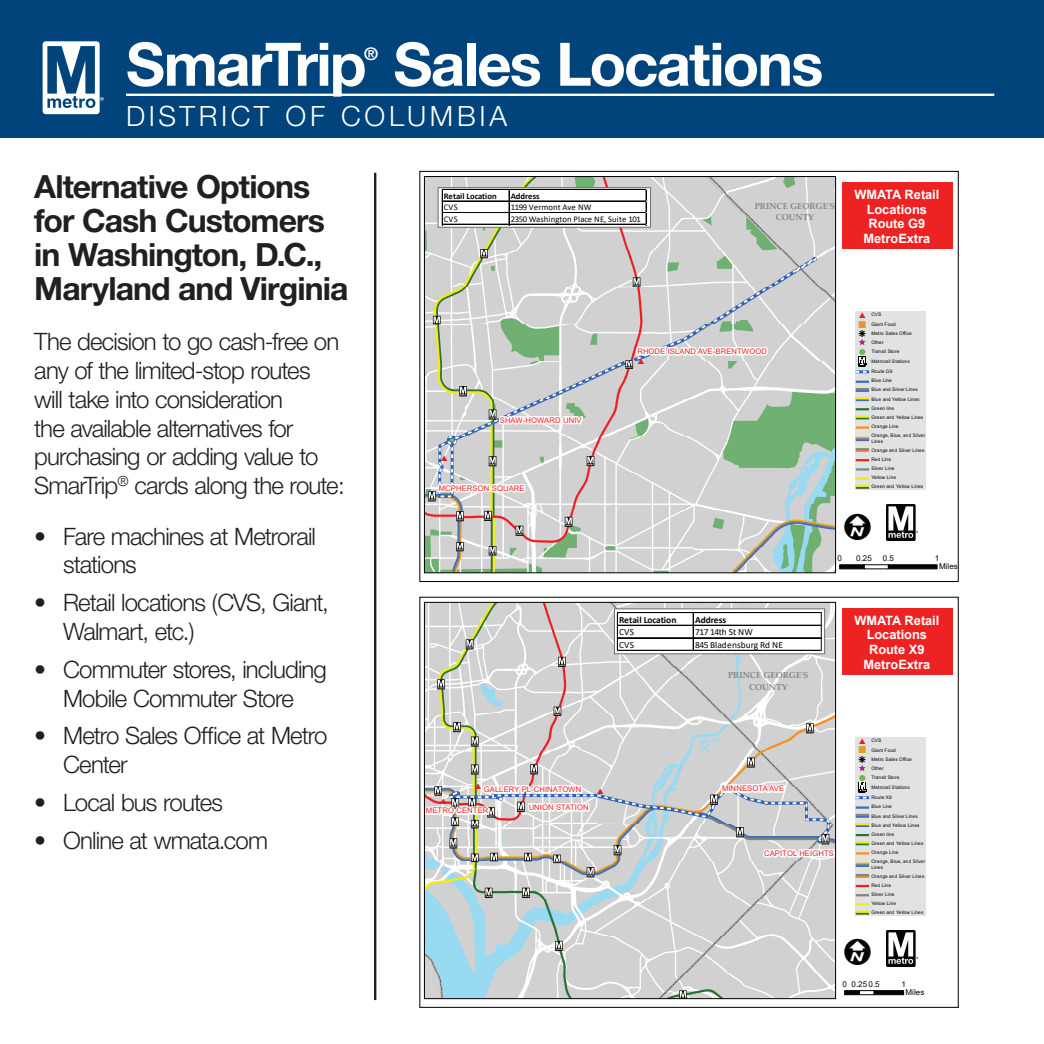
<style>
.page{position:relative;width:1044px;height:1044px;background:#fff}
.page>*{position:absolute;margin:0;border:0;box-sizing:border-box;transform-origin:0 0}
.t1{font:700 60px "Helvetica Neue";letter-spacing:-.03em;color:#fff}
.t2{font:34.16px "ESRI North";color:#040503}
.t3{font:700 32px/34px "Helvetica Neue";letter-spacing:-.03em;color:#231f20}
.t4{font:300 28px "Helvetica Neue";letter-spacing:.13em;color:#fff}
.t5{font:300 24px/28.8px "Helvetica Neue";letter-spacing:-.035em;color:#231f20}
.t6{font:700 17.48px "Helvetica Neue";color:#fff}
.t7{font:700 12.8px/14.8px "Arial";color:#fff;text-align:center}
.t8{font:11.12px "ESRI Default Marker";color:#a62285}
.t9{font:10.08px "ESRI Default Marker";color:#e61e24}
.t10{font:9.4px "Calibri";letter-spacing:-.005em;color:#040503}
.t11{font:700 9.4px "Calibri";letter-spacing:-.01em;color:#040503}
.t12{font:9.4px "Calibri";letter-spacing:-.045em;color:#040503}
.t13{font:8.68px "Calibri";letter-spacing:.005em;color:#040503}
.t14{font:700 8.68px "Calibri";letter-spacing:-.005em;color:#040503}
.t15{font:700 8.56px/11.4px "Palatino Linotype";color:#828383;text-align:center}
.t16{font:8.04px/7.9px "Arial";letter-spacing:-.005em;color:#040503}
.t17{font:7.68px "Arial";letter-spacing:.01em;color:#ee2223}
.t18{font:4.8px/9.2px "Arial";letter-spacing:.015em;color:#040503}
.s1{font-family:"ESRI Default Marker";font-size:10.08px;color:#e61e24}
.s2{font-family:"ESRI Default Marker";font-size:10.08px;color:#e69a22}
.s3{font-family:"ESRI Transportation Civic";font-size:10.08px}
.s4{font-family:"ESRI Dimensioning";font-size:10.08px;color:#6abd45}
</style>
<div class="page">
<div style="left:0;top:0;width:1044px;height:138px;background:#00447b"></div>
<svg style="left:43px;top:41px;width:61px;height:73px"></svg>
<hr style="left:126px;top:94px;width:868px;height:2px;background:#fff">
<svg style="left:423px;top:176px;width:414px;height:398px;background:#c9cdc8"></svg>
<div style="left:438px;top:187px;width:213px;height:41px;background:#fff;border:1px solid #6e6e6e"></div>
<svg style="left:839px;top:564px;width:25px;height:5px"></svg>
<svg style="left:888px;top:564px;width:49px;height:5px"></svg>
<div style="left:842px;top:182px;width:111px;height:67px;background:#ee2223"></div>
<div style="left:856px;top:312px;width:70px;height:178px;background:#e1e2e2"></div>
<svg style="left:856px;top:370px;width:13px;height:3px"></svg>
<svg style="left:856px;top:381px;width:13px;height:20px"></svg>
<svg style="left:856px;top:408px;width:13px;height:2px"></svg>
<svg style="left:856px;top:416px;width:13px;height:3px"></svg>
<svg style="left:856px;top:426px;width:13px;height:3px"></svg>
<svg style="left:856px;top:437px;width:13px;height:4px"></svg>
<svg style="left:856px;top:448px;width:13px;height:4px"></svg>
<svg style="left:856px;top:459px;width:13px;height:2px"></svg>
<svg style="left:856px;top:468px;width:13px;height:3px"></svg>
<svg style="left:856px;top:477px;width:13px;height:12px"></svg>
<img style="left:886px;top:504px;width:31px;height:37px">
<hr style="left:442px;top:189px;width:205px;height:1px;background:#040503">
<hr style="left:442px;top:201px;width:205px;height:1px;background:#040503">
<hr style="left:442px;top:212px;width:205px;height:1px;background:#040503">
<hr style="left:442px;top:213px;width:205px;height:1px;background:#040503">
<hr style="left:442px;top:224px;width:205px;height:1px;background:#040503">
<hr style="left:442px;top:190px;width:1px;height:35px;background:#040503">
<hr style="left:509px;top:190px;width:1px;height:35px;background:#040503">
<hr style="left:646px;top:190px;width:1px;height:35px;background:#040503">
<svg style="left:423px;top:601px;width:414px;height:399px;background:#cdd0d1"></svg>
<div style="left:614px;top:609px;width:211px;height:45px;background:#fff;border:1px solid #6e6e6e"></div>
<svg style="left:844px;top:990px;width:15px;height:5px"></svg>
<div style="left:859px;top:990px;width:16px;height:5px;border:1px solid #040503"></div>
<svg style="left:874px;top:990px;width:30px;height:5px"></svg>
<div style="left:842px;top:608px;width:111px;height:67px;background:#ee2223"></div>
<div style="left:856px;top:737px;width:70px;height:179px;background:#e1e2e2"></div>
<svg style="left:856px;top:796px;width:13px;height:3px"></svg>
<svg style="left:856px;top:806px;width:13px;height:21px"></svg>
<svg style="left:856px;top:834px;width:13px;height:11px"></svg>
<svg style="left:856px;top:852px;width:13px;height:3px"></svg>
<svg style="left:856px;top:863px;width:13px;height:4px"></svg>
<svg style="left:856px;top:874px;width:13px;height:4px"></svg>
<svg style="left:856px;top:885px;width:13px;height:2px"></svg>
<svg style="left:856px;top:894px;width:13px;height:2px"></svg>
<svg style="left:856px;top:903px;width:13px;height:2px"></svg>
<svg style="left:856px;top:911px;width:13px;height:4px"></svg>
<img style="left:886px;top:930px;width:31px;height:37px">
<hr style="left:617px;top:613px;width:205px;height:1px;background:#040503">
<hr style="left:617px;top:625px;width:205px;height:1px;background:#040503">
<hr style="left:617px;top:638px;width:205px;height:1px;background:#040503">
<hr style="left:617px;top:613px;width:1px;height:38px;background:#040503">
<hr style="left:693px;top:613px;width:1px;height:38px;background:#040503">
<hr style="left:617px;top:650px;width:205px;height:1px;background:#040503">
<hr style="left:821px;top:613px;width:1px;height:38px;background:#040503">
<hr style="left:374px;top:173px;width:2px;height:827px;background:#231f20">
<h1 class="t1" style="left:126px;top:27px;width:699px">SmarTrip Sales Locations</h1>
<h3 class="t6" style="left:364px;top:43px;width:15px">®</h3>
<h3 class="t4" style="left:126px;top:99px;width:382px">DISTRICT OF COLUMBIA</h3>
<h3 class="t3" style="left:34px;top:169px;width:316px">Alternative Options for Cash Customers in Washington, D.C.,<br>Maryland and Virginia</h3>
<h3 class="t5" style="left:34px;top:327px;width:312px">The decision to go cash-free on any of the limited-stop routes will take into consideration<br>the available alternatives for purchasing or adding value to<br>SmarTrip<sup>®</sup> cards along the route:</h3>
<h3 class="t5" style="left:63px;top:521px;width:254px;text-indent:-29px">• Fare machines at Metrorail stations</h3>
<h3 class="t5" style="left:63px;top:588px;width:267px;text-indent:-29px">• Retail locations (CVS, Giant,<br>Walmart, etc.)</h3>
<h3 class="t5" style="left:34px;top:654px;width:294px;text-align:center">• Commuter stores, including<br>Mobile Commuter Store</h3>
<h3 class="t5" style="left:63px;top:721px;width:266px;text-indent:-29px">• Metro Sales Office at Metro<br>Center</h3>
<h3 class="t5" style="left:34px;top:788px;width:190px">• Local bus routes</h3>
<h3 class="t5" style="left:34px;top:825px;width:235px">• Online at wmata.com</h3>
<h3 class="t14" style="left:444px;top:190px;width:54px">Retail Location</h3>
<h3 class="t14" style="left:511px;top:190px;width:30px">Address</h3>
<h3 class="t13" style="left:444px;top:201px;width:15px">CVS</h3>
<h3 class="t13" style="left:511px;top:201px;width:82px">1199 Vermont Ave NW</h3>
<h3 class="t13" style="left:444px;top:213px;width:15px">CVS</h3>
<h3 class="t13" style="left:511px;top:213px;width:132px">2350 Washington Place NE, Suite 101</h3>
<h3 class="t15" style="left:755px;top:200px;width:82px">PRINCE GEORGE'S<br>COUNTY</h3>
<h3 class="t7" style="left:854px;top:187px;width:87px">WMATA Retail<br>Locations<br>Route G9<br>MetroExtra</h3>
<h3 class="t9" style="left:441px;top:451px;width:9px">#</h3>
<h3 class="t17" style="left:500px;top:415px;width:83px">SHAW-HOWARD UNIV</h3>
<h3 class="t17" style="left:439px;top:483px;width:87px">MCPHERSON SQUARE</h3>
<h3 class="t17" style="left:637px;top:346px;width:131px">RHODE ISLAND AVE-BRENTWOOD</h3>
<h3 class="t9" style="left:637px;top:355px;width:9px">#</h3>
<p class="t18" style="left:859px;top:310px;width:55px"><span class="s1">#</span> CVS<br><span class="s2">"</span> Giant Food<br><span class="s3">r</span> Metro Sales Office</p>
<h3 class="t8" style="left:858px;top:336px;width:9px">^</h3>
<p class="t18" style="left:859px;top:337px;width:42px;text-indent:12px">Other<br><span class="s4">4</span> Transit Store</p>
<p class="t18" style="left:871px;top:356px;width:40px;line-height:10.1px">Metrorail Stations<br>Route G9</p>
<p class="t18" style="left:871px;top:376px;width:55px">Blue Line<br>Blue and Silver Lines<br>Blue and Yellow Lines<br>Green line<br>Green and Yellow Lines<br>Orange Line<br>Orange, Blue, and Silver</p>
<p class="t18" style="left:871px;top:437px;width:54px;line-height:8.6px">Lines<br>Orange and Silver Lines</p>
<p class="t18" style="left:871px;top:455px;width:53px">Red Line<br>Silver Line<br>Yellow Line<br>Green and Yellow Lines</p>
<h2 class="t2" style="left:844px;top:508px;width:28px">I</h2>
<h3 class="t11" style="left:619px;top:613px;width:59px">Retail Location</h3>
<h3 class="t11" style="left:695px;top:613px;width:33px">Address</h3>
<h3 class="t10" style="left:619px;top:626px;width:17px">CVS</h3>
<h3 class="t12" style="left:695px;top:626px;width:60px">717 14th St NW</h3>
<h3 class="t10" style="left:619px;top:638px;width:17px">CVS</h3>
<h3 class="t10" style="left:695px;top:638px;width:90px">845 Bladensburg Rd NE</h3>
<h3 class="t15" style="left:728px;top:669px;width:82px">PRINCE GEORGE'S<br>COUNTY</h3>
<h3 class="t16" style="left:837px;top:554px;width:6px">0</h3>
<h3 class="t16" style="left:856px;top:554px;width:17px">0.25</h3>
<h3 class="t16" style="left:883px;top:554px;width:13px">0.5</h3>
<h3 class="t16" style="left:939px;top:554px;width:20px;text-indent:-4px">1<br>Miles</h3>
<h3 class="t7" style="left:854px;top:613px;width:87px">WMATA Retail<br>Locations<br>Route X9<br>MetroExtra</h3>
<h3 class="t9" style="left:474px;top:780px;width:9px">#</h3>
<h3 class="t17" style="left:484px;top:784px;width:99px">GALLERY PL-CHINATOWN</h3>
<h3 class="t9" style="left:440px;top:795px;width:9px">#</h3>
<h3 class="t17" style="left:426px;top:805px;width:64px">METRO CENTER</h3>
<h3 class="t17" style="left:529px;top:802px;width:62px">UNION STATION</h3>
<h3 class="t9" style="left:597px;top:784px;width:9px">#</h3>
<h3 class="t17" style="left:722px;top:783px;width:64px">MINNESOTA AVE</h3>
<h3 class="t17" style="left:764px;top:848px;width:71px">CAPITOL HEIGHTS</h3>
<p class="t18" style="left:859px;top:736px;width:55px"><span class="s1">#</span> CVS<br><span class="s2">"</span> Giant Food<br><span class="s3">r</span> Metro Sales Office</p>
<h3 class="t8" style="left:858px;top:762px;width:9px">^</h3>
<p class="t18" style="left:859px;top:764px;width:42px;line-height:9px;text-indent:12px">Other<br><span class="s4">4</span> Transit Store</p>
<p class="t18" style="left:871px;top:783px;width:40px;line-height:10.1px">Metrorail Stations<br>Route X9</p>
<p class="t18" style="left:871px;top:802px;width:53px">Blue Line<br>Blue and Silver Lines<br>Blue and Yellow Lines<br>Green line<br>Green and Yellow Lines<br>Orange Line</p>
<p class="t18" style="left:871px;top:859px;width:55px;line-height:5.8px">Orange, Blue, and Silver<br>Lines</p>
<p class="t18" style="left:871px;top:872px;width:54px">Orange and Silver Lines<br>Red Line<br>Silver Line<br>Yellow Line<br>Green and Yellow Lines</p>
<h2 class="t2" style="left:844px;top:934px;width:28px">I</h2>
<h3 class="t16" style="left:842px;top:980px;width:6px">0</h3>
<h3 class="t16" style="left:852px;top:980px;width:30px">0.25 0.5</h3>
<h3 class="t16" style="left:906px;top:980px;width:20px;line-height:7.7px;text-indent:-4px">1<br>Miles</h3>
</div>
